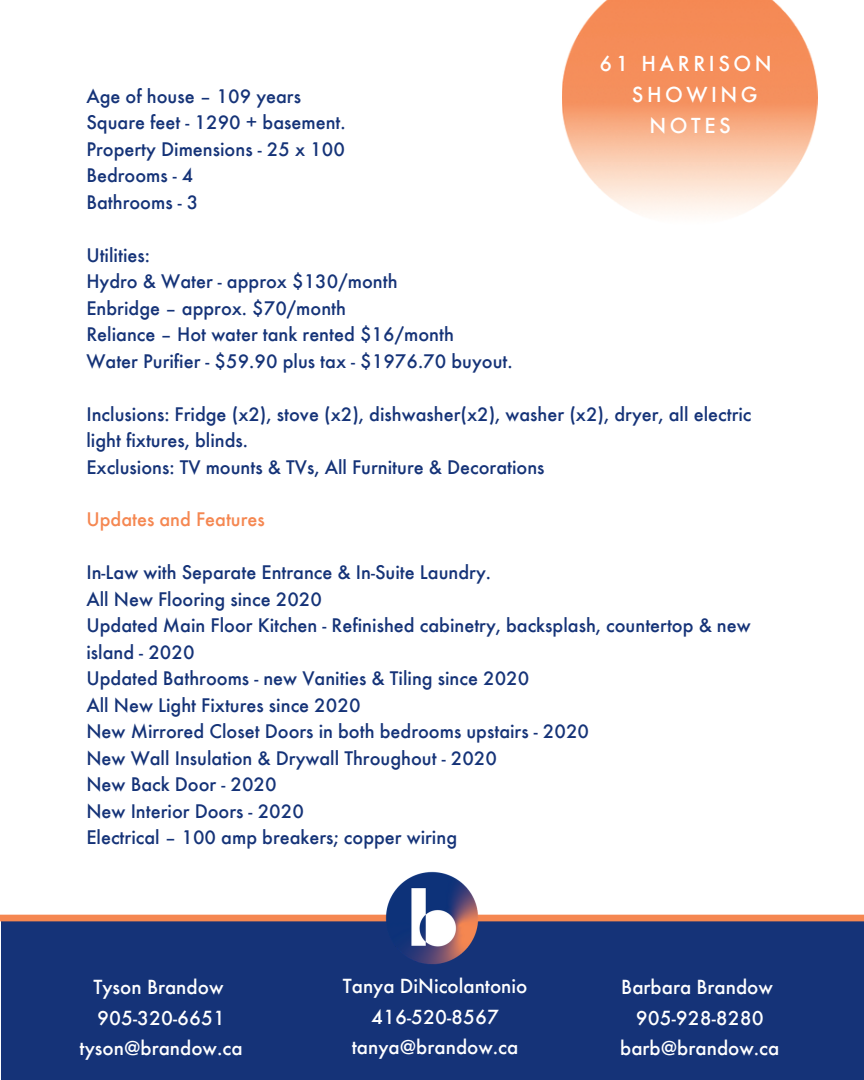
<style>
.page{position:relative;width:864px;height:1080px;background:#fff}
.page>*{position:absolute;margin:0;border:0;box-sizing:border-box;transform-origin:0 0}
.t1{font:500 22.5px "Futura";letter-spacing:.16em;color:#fff}
.t2{font:500 21.15px "Futura";color:#fff}
.t3{font:500 20.4px/26.4px "Futura";color:#153378}
.t4{font:500 20.4px "Futura";color:#f58751}
</style>
<div class="page">
<div style="left:1px;top:918px;width:863px;height:162px;background:#153378"></div>
<div style="left:0;top:915px;width:864px;height:6px;background:#f58751"></div>
<img style="left:562px;top:0;width:256px;height:215px">
<img style="left:382px;top:871px;width:99px;height:94px">
<p class="t1" style="left:600px;top:55px;width:174px">61 HARRISON</p>
<p class="t1" style="left:632px;top:86px;width:127px">SHOWING</p>
<p class="t1" style="left:650px;top:117px;width:83px">NOTES</p>
<p class="t3" style="left:86px;top:85px;width:216px">Age of house – 109 years</p>
<p class="t3" style="left:86px;top:112px;width:261px">Square feet - 1290 + basement.</p>
<p class="t3" style="left:86px;top:138px;width:260px">Property Dimensions - 25 x 100</p>
<p class="t3" style="left:86px;top:165px;width:109px">Bedrooms - 4</p>
<p class="t3" style="left:86px;top:191px;width:114px">Bathrooms - 3</p>
<p class="t3" style="left:86px;top:244px;width:65px">Utilities:</p>
<p class="t3" style="left:86px;top:270px;width:313px">Hydro &amp; Water - approx $130/month</p>
<p class="t3" style="left:86px;top:297px;width:261px">Enbridge – approx. $70/month</p>
<p class="t3" style="left:86px;top:323px;width:369px">Reliance – Hot water tank rented $16/month</p>
<p class="t3" style="left:86px;top:350px;width:428px">Water Purifier - $59.90 plus tax - $1976.70 buyout.</p>
<p class="t3" style="left:86px;top:403px;width:667px">Inclusions: Fridge (x2), stove (x2), dishwasher(x2), washer (x2), dryer, all electric light fixtures, blinds.</p>
<p class="t3" style="left:86px;top:456px;width:460px">Exclusions: TV mounts &amp; TVs, All Furniture &amp; Decorations</p>
<p class="t4" style="left:86px;top:512px;width:180px">Updates and Features</p>
<p class="t3" style="left:86px;top:562px;width:406px">In-Law with Separate Entrance &amp; In-Suite Laundry.</p>
<p class="t3" style="left:86px;top:588px;width:237px">All New Flooring since 2020</p>
<p class="t3" style="left:86px;top:614px;width:666px">Updated Main Floor Kitchen - Refinished cabinetry, backsplash, countertop &amp; new island - 2020</p>
<p class="t3" style="left:86px;top:667px;width:445px">Updated Bathrooms - new Vanities &amp; Tiling since 2020</p>
<p class="t3" style="left:86px;top:694px;width:276px">All New Light Fixtures since 2020</p>
<p class="t3" style="left:86px;top:720px;width:504px">New Mirrored Closet Doors in both bedrooms upstairs - 2020</p>
<p class="t3" style="left:86px;top:747px;width:412px">New Wall Insulation &amp; Drywall Throughout - 2020</p>
<p class="t3" style="left:86px;top:773px;width:192px">New Back Door - 2020</p>
<p class="t3" style="left:86px;top:800px;width:219px">New Interior Doors - 2020</p>
<p class="t3" style="left:86px;top:826px;width:372px">Electrical – 100 amp breakers; copper wiring</p>
<p class="t2" style="left:93px;top:978px;width:132px">Tyson Brandow</p>
<p class="t2" style="left:97px;top:1009px;width:130px">905-320-6651</p>
<p class="t2" style="left:80px;top:1040px;width:164px">tyson@brandow.ca</p>
<p class="t2" style="left:343px;top:978px;width:186px">Tanya DiNicolantonio</p>
<p class="t2" style="left:371px;top:1008px;width:130px">416-520-8567</p>
<p class="t2" style="left:352px;top:1039px;width:168px">tanya@brandow.ca</p>
<p class="t2" style="left:621px;top:978px;width:153px">Barbara Brandow</p>
<p class="t2" style="left:636px;top:1009px;width:130px">905-928-8280</p>
<p class="t2" style="left:620px;top:1040px;width:161px">barb@brandow.ca</p>
</div>
